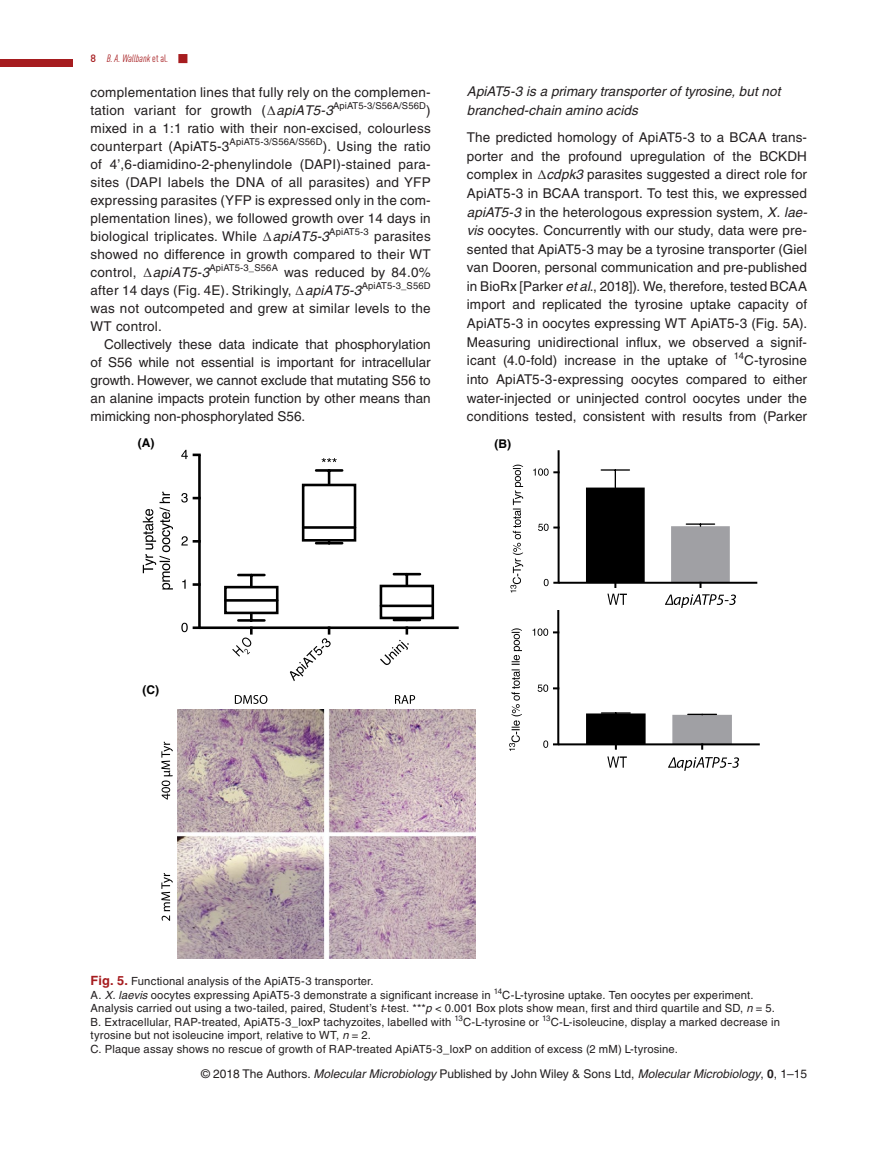
<style>
.page{position:relative;width:893px;height:1174px;background:#fff}
.page>*{position:absolute;margin:0;border:0;box-sizing:border-box;transform-origin:0 0}
.t1{font:13.5px/18px "Helvetica";letter-spacing:.01em;color:#231f20;text-align:justify}
.t2{font:italic 13.5px/18.6px "Helvetica";letter-spacing:.005em;color:#231f20}
.t3{font:12px "Helvetica";color:#231f20}
.t4{font:700 12px "Helvetica";color:#000}
.t5{font:11.25px/13.5px "Helvetica";letter-spacing:.015em;color:#231f20}
.t6{font:italic condensed 10.5px "DINOT";color:#a61c1f}
.t7{font:7.8px "Helvetica";color:#231f20}
.s1{font-family:"DIN";font-weight:500;font-style:normal;font-stretch:normal}
.s2{font-style:normal}
.s3{font-family:"STIX"}
.s4{font-style:italic}
.s5{font-weight:700;font-size:12.75px;color:#a61c1f}
.s6{font-weight:700}
</style>
<div class="page">
<div style="left:178px;top:54px;width:9px;height:9px;border:3px solid #a61c1f"></div>
<div style="left:0;top:59px;width:72px;height:8px;background:#a61c1f"></div>
<svg style="left:235px;top:695px;width:32px;height:9px"></svg>
<svg style="left:395px;top:695px;width:20px;height:9px"></svg>
<svg style="left:161px;top:741px;width:12px;height:58px"></svg>
<svg style="left:161px;top:873px;width:12px;height:48px"></svg>
<hr style="left:199px;top:626px;width:260px;height:3px;background:#000">
<svg style="left:290px;top:629px;width:41px;height:52px"></svg>
<svg style="left:380px;top:639px;width:29px;height:26px"></svg>
<hr style="left:198px;top:455px;width:3px;height:173px;background:#000">
<svg style="left:194px;top:626px;width:5px;height:3px"></svg>
<svg style="left:194px;top:583px;width:4px;height:3px"></svg>
<svg style="left:194px;top:453px;width:5px;height:3px"></svg>
<svg style="left:181px;top:622px;width:7px;height:10px"></svg>
<svg style="left:182px;top:579px;width:4px;height:10px"></svg>
<svg style="left:181px;top:536px;width:7px;height:9px"></svg>
<svg style="left:181px;top:493px;width:7px;height:9px"></svg>
<svg style="left:181px;top:450px;width:7px;height:9px"></svg>
<div style="left:224px;top:586px;width:55px;height:28px;border:3px solid #000"></div>
<hr style="left:225px;top:599px;width:52px;height:2px;background:#000">
<svg style="left:250px;top:576px;width:3px;height:10px"></svg>
<hr style="left:238px;top:574px;width:26px;height:2px;background:#000">
<svg style="left:250px;top:614px;width:3px;height:5px"></svg>
<hr style="left:238px;top:619px;width:26px;height:2px;background:#000">
<div style="left:302px;top:484px;width:54px;height:57px;border:3px solid #000"></div>
<hr style="left:303px;top:526px;width:52px;height:3px;background:#000">
<svg style="left:328px;top:472px;width:2px;height:12px"></svg>
<hr style="left:316px;top:469px;width:26px;height:3px;background:#000">
<hr style="left:316px;top:542px;width:26px;height:2px;background:#000">
<div style="left:380px;top:584px;width:54px;height:35px;border:3px solid #000"></div>
<hr style="left:381px;top:604px;width:52px;height:3px;background:#000">
<svg style="left:406px;top:575px;width:2px;height:9px"></svg>
<hr style="left:394px;top:573px;width:26px;height:2px;background:#000">
<hr style="left:394px;top:618px;width:26px;height:3px;background:#000">
<svg style="left:143px;top:491px;width:30px;height:98px"></svg>
<svg style="left:322px;top:458px;width:15px;height:4px"></svg>
<svg style="left:232px;top:629px;width:21px;height:27px"></svg>
<svg style="left:607px;top:593px;width:20px;height:12px"></svg>
<svg style="left:665px;top:594px;width:71px;height:14px"></svg>
<div style="left:587px;top:488px;width:57px;height:95px;background:#000"></div>
<div style="left:586px;top:487px;width:59px;height:97px;border:2px solid #000"></div>
<svg style="left:601px;top:469px;width:28px;height:18px"></svg>
<div style="left:672px;top:527px;width:57px;height:56px;background:#a0a0a4"></div>
<div style="left:671px;top:526px;width:59px;height:58px;border:2px solid #a0a0a4"></div>
<hr style="left:686px;top:523px;width:29px;height:2px;background:#000">
<hr style="left:559px;top:582px;width:198px;height:2px;background:#000">
<hr style="left:558px;top:450px;width:2px;height:133px;background:#000">
<svg style="left:544px;top:579px;width:15px;height:7px"></svg>
<svg style="left:538px;top:523px;width:20px;height:8px"></svg>
<svg style="left:533px;top:468px;width:25px;height:8px"></svg>
<svg style="left:510px;top:464px;width:13px;height:128px"></svg>
<svg style="left:607px;top:756px;width:20px;height:11px"></svg>
<svg style="left:668px;top:757px;width:71px;height:13px"></svg>
<div style="left:586px;top:713px;width:60px;height:32px;background:#000;border:2px solid #000"></div>
<svg style="left:601px;top:712px;width:29px;height:2px"></svg>
<div style="left:672px;top:715px;width:60px;height:30px;background:#a0a0a4"></div>
<hr style="left:688px;top:713px;width:28px;height:2px;background:#000">
<hr style="left:558px;top:743px;width:202px;height:2px;background:#000">
<hr style="left:557px;top:610px;width:2px;height:134px;background:#000">
<svg style="left:543px;top:740px;width:5px;height:8px"></svg>
<svg style="left:538px;top:684px;width:10px;height:8px"></svg>
<svg style="left:532px;top:628px;width:16px;height:8px"></svg>
<svg style="left:509px;top:628px;width:13px;height:123px"></svg>
<img style="left:178px;top:709px;width:298px;height:249px">
<p class="t6" style="left:91px;top:51px;width:98px"><span class="s1">8</span> B. A. Wallbank <span class="s2">et al</span>. ■</p>
<p class="t1" style="left:91px;top:83px;width:342px">complementation lines that fully rely on the complemen&shy;tation variant for growth (<span class="s3">∆</span><span class="s4">apiAT5-3</span><sup>ApiAT5-3/S56A/S56D</sup>) mixed in a 1:1 ratio with their non-excised, colourless counterpart (ApiAT5-3<sup>ApiAT5-3/S56A/S56D</sup>). Using the ratio of 4’,6-diamidino-2-phenylindole (DAPI)-stained para&shy;sites (DAPI labels the DNA of all parasites) and YFP expressing parasites (YFP is expressed only in the com&shy;plementation lines), we followed growth over 14 days in biological triplicates. While <span class="s3">∆</span><span class="s4">apiAT5-3</span><sup>ApiAT5-3</sup> parasites showed no difference in growth compared to their WT control, <span class="s3">∆</span><span class="s4">apiAT5-3</span><sup>ApiAT5-3_S56A</sup> was reduced by 84.0% after 14 days (Fig. 4E). Strikingly, <span class="s3">∆</span><span class="s4">apiAT5-3</span><sup>ApiAT5-3_S56D </sup>was not outcompeted and grew at similar levels to the WT control.</p>
<p class="t1" style="left:91px;top:335px;width:342px;text-indent:14px">Collectively these data indicate that phosphorylation of S56 while not essential is important for intracellular growth. However, we cannot exclude that mutating S56 to an alanine impacts protein function by other means than mimicking non-phosphorylated S56.</p>
<p class="t4" style="left:138px;top:435px;width:18px">(A)</p>
<p class="t2" style="left:467px;top:82px;width:315px">ApiAT5-3 is a primary transporter of tyrosine, but not branched-chain amino acids</p>
<p class="t1" style="left:467px;top:128px;width:342px;line-height:18.6px">The predicted homology of ApiAT5-3 to a BCAA trans&shy;porter and the profound upregulation of the BCKDH complex in <span class="s3">∆</span><span class="s4">cdpk3</span> parasites suggested a direct role for ApiAT5-3 in BCAA transport. To test this, we expressed <span class="s4">apiAT5-3</span> in the heterologous expression system, <span class="s4">X. lae&shy;vis</span> oocytes. Concurrently with our study, data were pre&shy;sented that ApiAT5-3 may be a tyrosine transporter (Giel van Dooren, personal communication and pre-published in BioRx [Parker <span class="s4">et al</span>., 2018]). We, therefore, tested BCAA import and replicated the tyrosine uptake capacity of ApiAT5-3 in oocytes expressing WT ApiAT5-3 (Fig. 5A).<br>Measuring unidirectional influx, we observed a signif&shy;icant (4.0-fold) increase in the uptake of <sup>14</sup>C-tyrosine into ApiAT5-3-expressing oocytes compared to either water-injected or uninjected control oocytes under the conditions tested, consistent with results from (Parker</p>
<p class="t4" style="left:494px;top:436px;width:18px">(B)</p>
<p class="t4" style="left:142px;top:682px;width:18px">(C)</p>
<p class="t5" style="left:91px;top:974px;width:401px"><span class="s5">Fig. 5.</span> Functional analysis of the ApiAT5-3 transporter.<br>A. <span class="s4">X. laevis</span> oocytes expressing ApiAT5-3 demonstrate a significant increase in</p>
<p class="t7" style="left:494px;top:986px;width:10px">14</p>
<p class="t5" style="left:91px;top:988px;width:686px;text-indent:412px">C-L-tyrosine uptake. Ten oocytes per experiment.<br>Analysis carried out using a two-tailed, paired, Student’s <span class="s4">t</span>-test. ***<span class="s4">p</span> &lt; 0.001 Box plots show mean, first and third quartile and SD, <span class="s4">n</span> = 5.<br>B. Extracellular, RAP-treated, ApiAT5-3_loxP tachyzoites, labelled with</p>
<p class="t7" style="left:454px;top:1013px;width:10px">13</p>
<p class="t5" style="left:463px;top:1015px;width:77px">C-L-tyrosine or</p>
<p class="t7" style="left:542px;top:1013px;width:10px">13</p>
<p class="t5" style="left:551px;top:1015px;width:231px">C-L-isoleucine, display a marked decrease in</p>
<p class="t5" style="left:91px;top:1028px;width:589px">tyrosine but not isoleucine import, relative to WT, <span class="s4">n</span> = 2.<br>C. Plaque assay shows no rescue of growth of RAP-treated ApiAT5-3_loxP on addition of excess (2 mM) L-tyrosine.</p>
<p class="t3" style="left:201px;top:1067px;width:608px">© 2018 The Authors. <span class="s4">Molecular Microbiology</span> Published by John Wiley &amp; Sons Ltd, <span class="s4">Molecular Microbiology</span>, <span class="s6">0</span>, 1–15</p>
</div>
